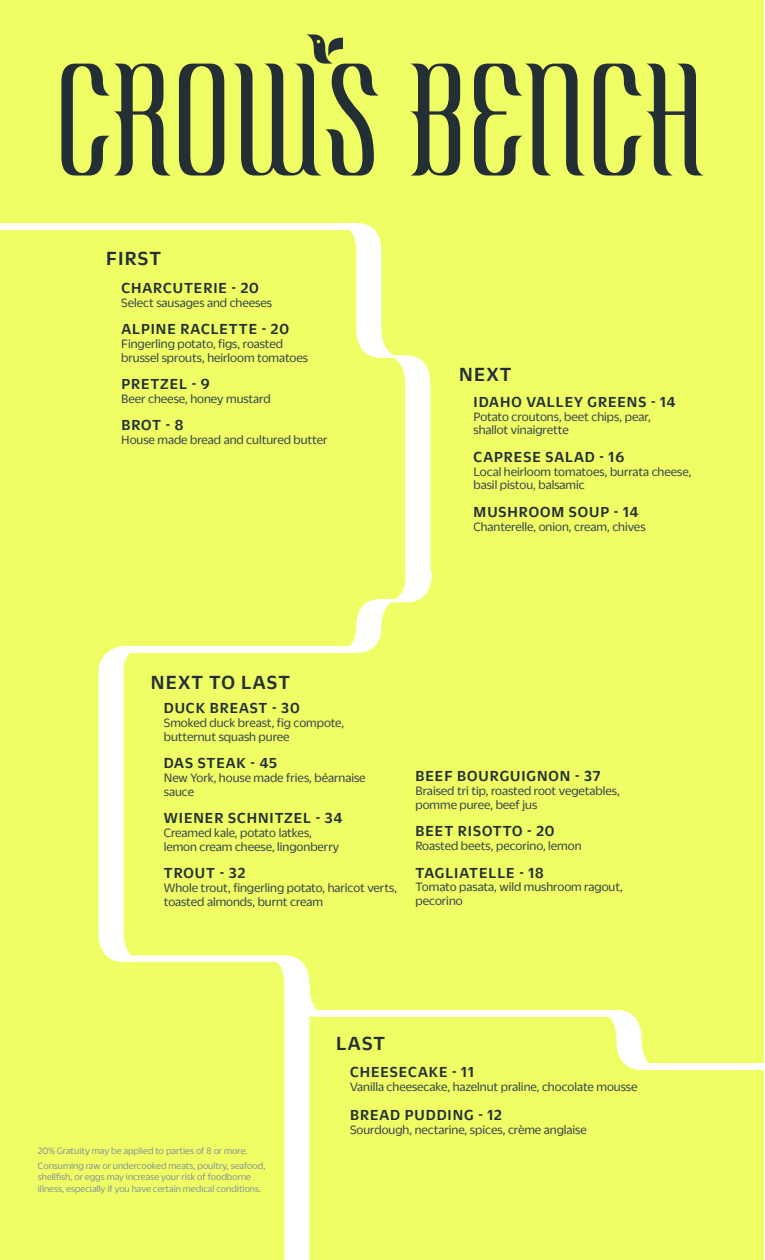
<style>
.page{position:relative;width:765px;height:1260px;background:#fff}
.page>*{position:absolute;margin:0;border:0;box-sizing:border-box;transform-origin:0 0}
.t1{font:500 20.62px "Duplicate Sans";letter-spacing:.06em;color:#242e35}
.t2{font:500 15.75px "Duplicate Sans";letter-spacing:.06em;color:#242e35}
.t3{font:13.12px/13.8px "Duplicate Sans";color:#3c444b}
.t4{font:10px/11.2px "Duplicate Sans";color:#8d9395}
</style>
<div class="page">
<div style="left:0;top:1px;width:763px;height:1259px;background:#eefe64"></div>
<svg style="left:61px;top:35px;width:643px;height:141px"></svg>
<div style="left:0;top:223px;width:352px;height:6px;background:#fff"></div>
<div style="left:119px;top:646px;width:234px;height:7px;background:#fff"></div>
<div style="left:636px;top:1063px;width:129px;height:7px;background:#fff"></div>
<div style="left:318px;top:1010px;width:296px;height:6px;background:#fff"></div>
<svg style="left:340px;top:223px;width:92px;height:430px"></svg>
<svg style="left:98px;top:647px;width:228px;height:613px"></svg>
<svg style="left:600px;top:1010px;width:49px;height:60px"></svg>
<p class="t1" style="left:106px;top:245px;width:57px">FIRST</p>
<p class="t2" style="left:121px;top:277px;width:139px">CHARCUTERIE - 20</p>
<p class="t3" style="left:121px;top:295px;width:152px">Select sausages and cheeses</p>
<p class="t2" style="left:121px;top:318px;width:169px">ALPINE RACLETTE - 20</p>
<p class="t3" style="left:121px;top:336px;width:163px">Fingerling potato, figs, roasted</p>
<p class="t3" style="left:121px;top:350px;width:188px">brussel sprouts, heirloom tomatoes</p>
<p class="t2" style="left:121px;top:373px;width:90px">PRETZEL - 9</p>
<p class="t3" style="left:121px;top:391px;width:151px">Beer cheese, honey mustard</p>
<p class="t2" style="left:121px;top:415px;width:64px">BROT - 8</p>
<p class="t3" style="left:121px;top:432px;width:208px">House made bread and cultured butter</p>
<p class="t1" style="left:459px;top:360px;width:54px">NEXT</p>
<p class="t2" style="left:474px;top:391px;width:203px">IDAHO VALLEY GREENS - 14</p>
<p class="t3" style="left:474px;top:409px;width:179px">Potato croutons, beet chips, pear,</p>
<p class="t3" style="left:474px;top:422px;width:97px">shallot vinaigrette</p>
<p class="t2" style="left:474px;top:446px;width:152px">CAPRESE SALAD - 16</p>
<p class="t3" style="left:474px;top:464px;width:219px">Local heirloom tomatoes, burrata cheese, basil pistou, balsamic</p>
<p class="t2" style="left:474px;top:501px;width:166px">MUSHROOM SOUP - 14</p>
<p class="t3" style="left:474px;top:519px;width:174px">Chanterelle, onion, cream, chives</p>
<p class="t1" style="left:151px;top:668px;width:141px">NEXT TO LAST</p>
<p class="t2" style="left:164px;top:698px;width:137px">DUCK BREAST - 30</p>
<p class="t3" style="left:164px;top:715px;width:182px">Smoked duck breast, fig compote,</p>
<p class="t3" style="left:164px;top:729px;width:127px">butternut squash puree</p>
<p class="t2" style="left:164px;top:753px;width:115px">DAS STEAK - 45</p>
<p class="t3" style="left:164px;top:770px;width:203px">New York, house made fries, béarnaise</p>
<p class="t3" style="left:164px;top:784px;width:32px">sauce</p>
<p class="t2" style="left:164px;top:808px;width:180px">WIENER SCHNITZEL - 34</p>
<p class="t3" style="left:164px;top:825px;width:150px">Creamed kale, potato latkes,</p>
<p class="t3" style="left:164px;top:839px;width:177px">lemon cream cheese, lingonberry</p>
<p class="t2" style="left:164px;top:863px;width:83px">TROUT - 32</p>
<p class="t3" style="left:164px;top:880px;width:235px">Whole trout, fingerling potato, haricot verts, toasted almonds, burnt cream</p>
<p class="t2" style="left:416px;top:766px;width:186px">BEEF BOURGUIGNON - 37</p>
<p class="t3" style="left:415px;top:783px;width:206px">Braised tri tip, roasted root vegetables, pomme puree, beef jus</p>
<p class="t2" style="left:416px;top:821px;width:140px">BEET RISOTTO - 20</p>
<p class="t3" style="left:415px;top:838px;width:168px">Roasted beets, pecorino, lemon</p>
<p class="t2" style="left:416px;top:862px;width:130px">TAGLIATELLE - 18</p>
<p class="t3" style="left:415px;top:879px;width:209px">Tomato pasata, wild mushroom ragout,</p>
<p class="t3" style="left:415px;top:893px;width:49px">pecorino</p>
<p class="t1" style="left:336px;top:1029px;width:50px">LAST</p>
<p class="t4" style="left:38px;top:1145px;width:211px">20% Gratuity may be applied to parties of 8 or more.</p>
<p class="t4" style="left:38px;top:1160px;width:229px">Consuming raw or undercooked meats, poultry, seafood, shellfish, or eggs may increase your risk of foodborne illness, especially if you have certain medical conditions.</p>
<p class="t2" style="left:350px;top:1061px;width:125px">CHEESECAKE - 11</p>
<p class="t3" style="left:350px;top:1079px;width:289px">Vanilla cheesecake, hazelnut praline, chocolate mousse</p>
<p class="t2" style="left:350px;top:1104px;width:153px">BREAD PUDDING - 12</p>
<p class="t3" style="left:350px;top:1122px;width:238px">Sourdough, nectarine, spices, crème anglaise</p>
</div>
